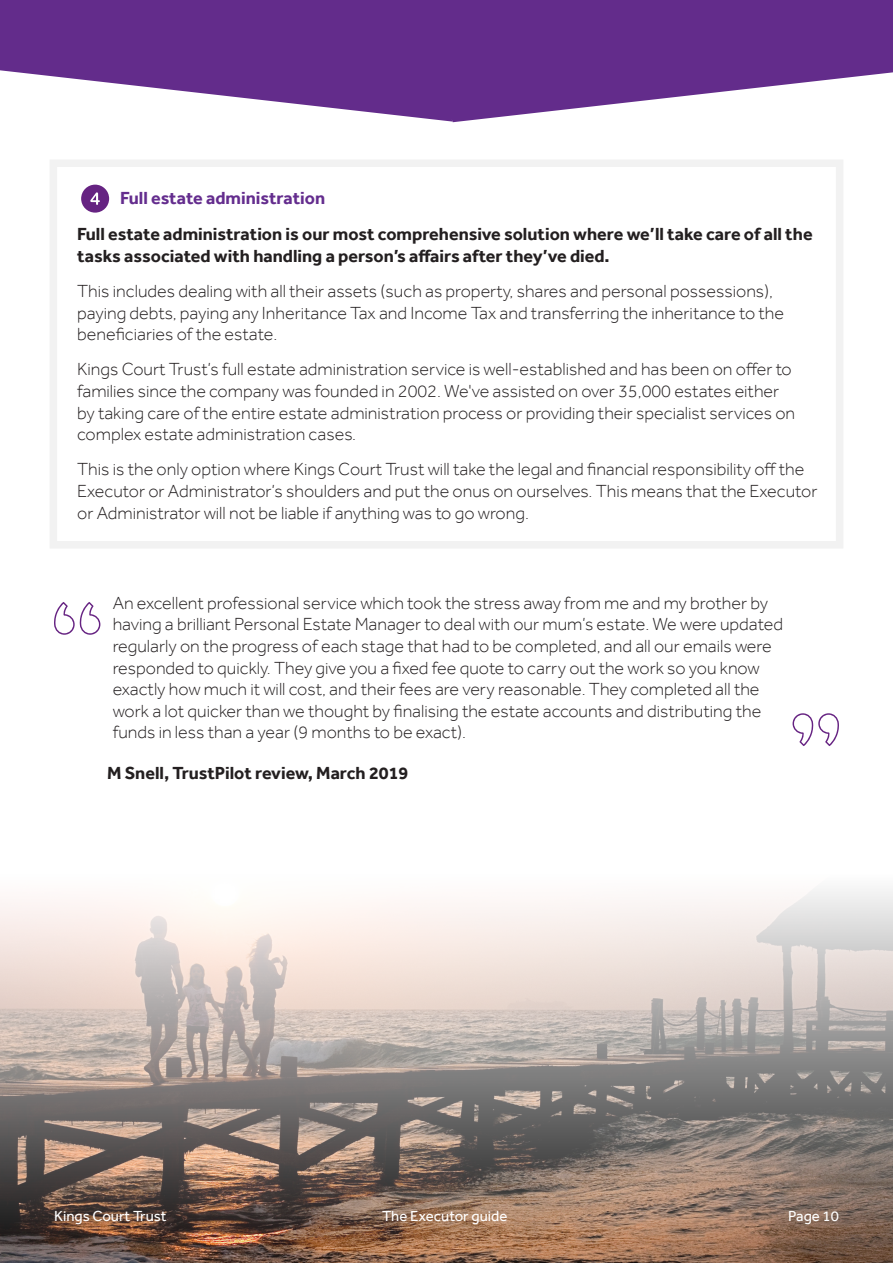
<style>
.page{position:relative;width:893px;height:1263px;background:#fff}
.page>*{position:absolute;margin:0;border:0;box-sizing:border-box;transform-origin:0 0}
.t1{font:300 18px/21.6px "Effra";color:#231f20}
.t2{font:700 18px/21.6px "Effra";color:#231f20}
.t3{font:700 18px "Effra";color:#642d8e}
.t4{font:15px "Effra";color:#fff}
</style>
<div class="page">
<div style="left:50px;top:159px;width:793px;height:390px;border:8px solid #f2f2f2"></div>
<img style="left:0;top:889px;width:893px;height:374px">
<div style="left:81px;top:185px;width:28px;height:28px;background:#662382;border-radius:50%"></div>
<svg style="left:90px;top:192px;width:10px;height:13px"></svg>
<svg style="left:54px;top:602px;width:46px;height:33px"></svg>
<svg style="left:793px;top:713px;width:46px;height:33px"></svg>
<svg style="left:598px;top:12px;width:295px;height:94px;fill:#632c8b"></svg>
<svg style="left:453px;top:12px;width:145px;height:110px;background:#6e3b93"></svg>
<svg style="left:0;top:12px;width:453px;height:110px;fill:#632c8b"></svg>
<div style="left:0;top:0;width:893px;height:12px;background:#632c8b"></div>
<p class="t3" style="left:120px;top:187px;width:207px">Full estate administration</p>
<p class="t2" style="left:77px;top:223px;width:737px">Full estate administration is our most comprehensive solution where we’ll take care of all the tasks associated with handling a person’s affairs after they’ve died.</p>
<p class="t1" style="left:77px;top:280px;width:708px">This includes dealing with all their assets (such as property, shares and personal possessions), paying debts, paying any Inheritance Tax and Income Tax and transferring the inheritance to the beneficiaries of the estate.</p>
<p class="t1" style="left:77px;top:358px;width:719px">Kings Court Trust’s full estate administration service is well-established and has been on offer to families since the company was founded in 2002. We've assisted on over 35,000 estates either by taking care of the entire estate administration process or providing their specialist services on complex estate administration cases.</p>
<p class="t1" style="left:77px;top:458px;width:742px">This is the only option where Kings Court Trust will take the legal and financial responsibility off the<br>Executor or Administrator’s shoulders and put the onus on ourselves. This means that the Executor or Administrator will not be liable if anything was to go wrong.</p>
<p class="t1" style="left:113px;top:592px;width:672px">An excellent professional service which took the stress away from me and my brother by having a brilliant Personal Estate Manager to deal with our mum’s estate. We were updated regularly on the progress of each stage that had to be completed, and all our emails were responded to quickly. They give you a fixed fee quote to carry out the work so you know exactly how much it will cost, and their fees are very reasonable. They completed all the work a lot quicker than we thought by finalising the estate accounts and distributing the funds in less than a year (9 months to be exact).</p>
<p class="t2" style="left:107px;top:761px;width:303px">M Snell, TrustPilot review, March 2019</p>
<p class="t4" style="left:54px;top:1207px;width:114px">Kings Court Trust</p>
<p class="t4" style="left:382px;top:1207px;width:127px">The Executor guide</p>
<p class="t4" style="left:788px;top:1207px;width:52px">Page 10</p>
</div>
